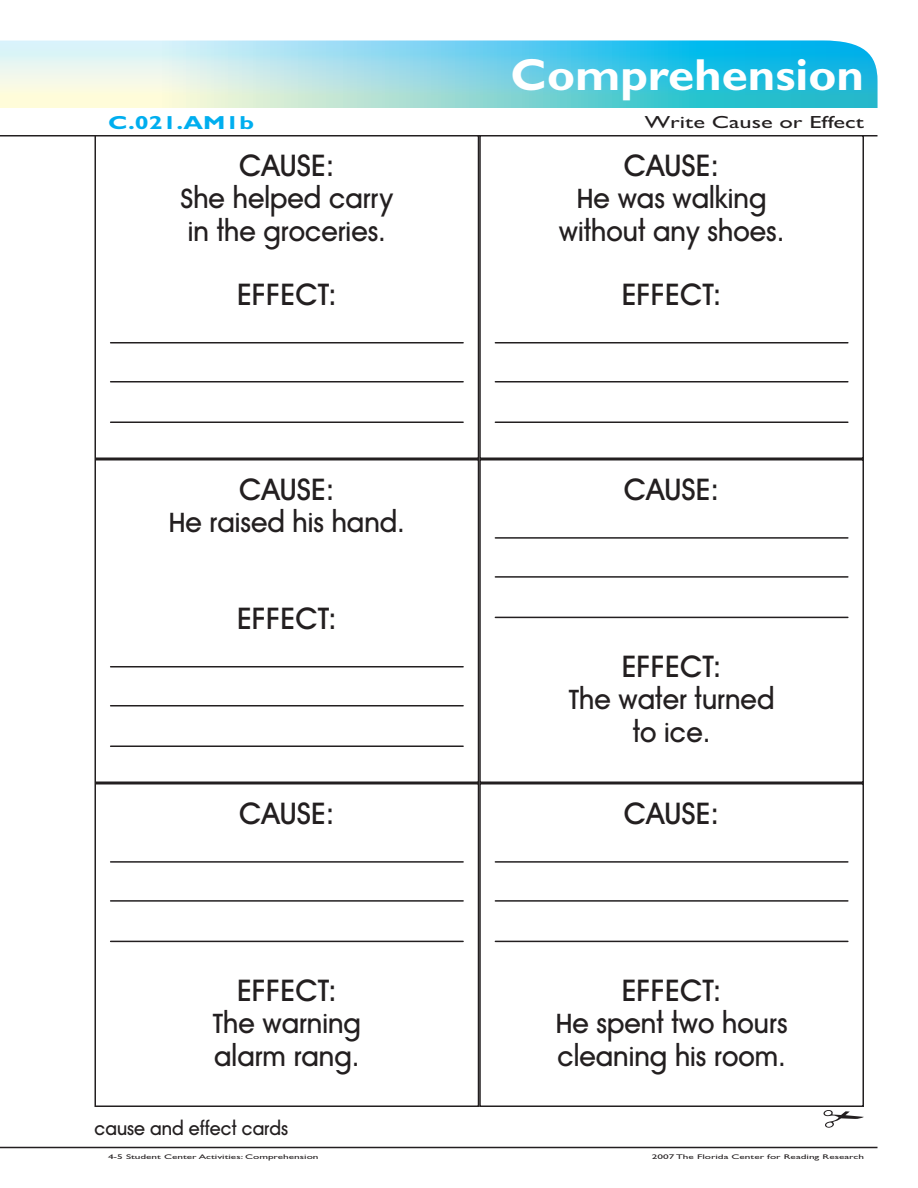
<style>
.page{position:relative;width:918px;height:1188px;background:#fff}
.page>*{position:absolute;margin:0;border:0;box-sizing:border-box;transform-origin:0 0}
.t1{font:700 45px "Gill Sans MT Modified";color:#fff;scale:1.05 1}
.t2{font:30px "Avant Garde Medium Modified";color:#231f20}
.t3{font:27px/32.4px "Avant Garde Medium Modified";color:#231f20}
.t4{font:700 18.9px "Gill Sans MT Modified";color:#00aeef;scale:1.33 1}
.t5{font:18px "Avant Garde Medium Modified";color:#231f20}
.t6{font:17.55px "Gill Sans MT Modified";color:#231f20;scale:1.39 1}
.t7{font:6.75px "Gill Sans MT Modified";color:#231f20;scale:1.67 1}
</style>
<div class="page">
<hr style="left:0;top:1147px;width:878px;height:1px;background:#231f20">
<hr style="left:0;top:135px;width:878px;height:1px;background:#231f20">
<svg style="left:0;top:40px;width:878px;height:68px;background:#87d8e4"></svg>
<div style="left:94px;top:135px;width:385px;height:324px;border:2px solid #231f20"></div>
<svg style="left:824px;top:1110px;width:40px;height:18px"></svg>
<hr style="left:111px;top:381px;width:352px;height:1px;background:#231f20">
<hr style="left:111px;top:342px;width:352px;height:2px;background:#231f20">
<hr style="left:111px;top:422px;width:352px;height:1px;background:#231f20">
<div style="left:479px;top:135px;width:385px;height:324px;border:2px solid #231f20"></div>
<hr style="left:495px;top:381px;width:353px;height:1px;background:#231f20">
<hr style="left:495px;top:342px;width:353px;height:2px;background:#231f20">
<hr style="left:495px;top:422px;width:353px;height:1px;background:#231f20">
<div style="left:94px;top:459px;width:385px;height:324px;border:2px solid #231f20"></div>
<hr style="left:111px;top:705px;width:352px;height:1px;background:#231f20">
<hr style="left:111px;top:666px;width:352px;height:2px;background:#231f20">
<hr style="left:111px;top:746px;width:352px;height:1px;background:#231f20">
<div style="left:479px;top:783px;width:385px;height:324px;border:2px solid #231f20"></div>
<hr style="left:495px;top:900px;width:353px;height:2px;background:#231f20">
<hr style="left:495px;top:861px;width:353px;height:2px;background:#231f20">
<hr style="left:495px;top:941px;width:353px;height:1px;background:#231f20">
<div style="left:94px;top:783px;width:385px;height:324px;border:2px solid #231f20"></div>
<hr style="left:111px;top:900px;width:352px;height:2px;background:#231f20">
<hr style="left:111px;top:861px;width:352px;height:2px;background:#231f20">
<hr style="left:111px;top:941px;width:352px;height:1px;background:#231f20">
<div style="left:479px;top:459px;width:385px;height:324px;border:2px solid #231f20"></div>
<hr style="left:495px;top:576px;width:353px;height:2px;background:#231f20">
<hr style="left:495px;top:537px;width:353px;height:2px;background:#231f20">
<hr style="left:495px;top:617px;width:353px;height:1px;background:#231f20">
<h1 class="t1" style="left:511px;top:48px;width:338px">Comprehension</h1>
<p class="t4" style="left:108px;top:111px;width:111px">C.021.AM1b</p>
<p class="t6" style="left:645px;top:112px;width:159px">Write Cause or Effect</p>
<p class="t2" style="left:239px;top:147px;width:97px">CAUSE:</p>
<p class="t3" style="left:181px;top:183px;width:214px">She helped carry in the groceries.</p>
<p class="t2" style="left:237px;top:276px;width:101px">EFFECT:</p>
<p class="t2" style="left:239px;top:471px;width:97px">CAUSE:</p>
<p class="t3" style="left:169px;top:507px;width:238px">He raised his hand.</p>
<p class="t2" style="left:237px;top:600px;width:101px">EFFECT:</p>
<p class="t2" style="left:239px;top:795px;width:97px">CAUSE:</p>
<p class="t2" style="left:237px;top:972px;width:101px">EFFECT:</p>
<p class="t3" style="left:213px;top:1008px;width:150px">The warning alarm rang.</p>
<p class="t5" style="left:94px;top:1118px;width:195px">cause and effect cards</p>
<p class="t2" style="left:624px;top:147px;width:97px">CAUSE:</p>
<p class="t3" style="left:559px;top:183px;width:227px;text-align:center">He was walking without any shoes.</p>
<p class="t2" style="left:622px;top:276px;width:101px">EFFECT:</p>
<p class="t2" style="left:624px;top:471px;width:97px">CAUSE:</p>
<p class="t2" style="left:622px;top:648px;width:101px">EFFECT:</p>
<p class="t3" style="left:569px;top:684px;width:207px">The water turned</p>
<p class="t3" style="left:633px;top:717px;width:79px">to ice.</p>
<p class="t2" style="left:624px;top:795px;width:97px">CAUSE:</p>
<p class="t2" style="left:622px;top:972px;width:101px">EFFECT:</p>
<p class="t3" style="left:556px;top:1008px;width:233px">He spent two hours cleaning his room.</p>
<p class="t7" style="left:108px;top:1153px;width:128px">4-5 Student Center Activities: Comprehension</p>
<p class="t7" style="left:652px;top:1153px;width:128px">2007 The Florida Center for Reading Research</p>
</div>
